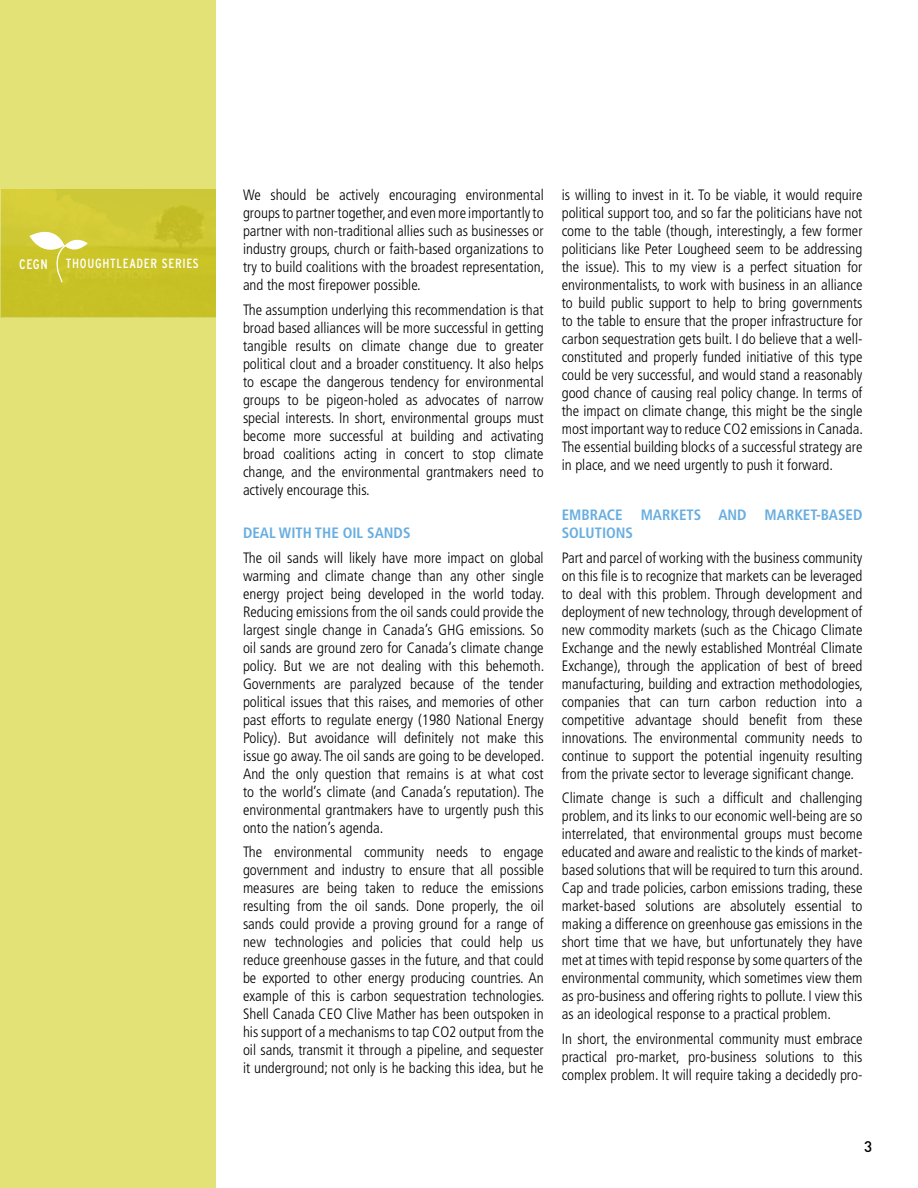
<style>
.page{position:relative;width:918px;height:1188px;background:#fff}
.page>*{position:absolute;margin:0;border:0;box-sizing:border-box;transform-origin:0 0}
.t1{font:500 15.15px "DIN";color:#000}
.t2{font:300 condensed 15px/18px "Frutiger";color:#000;text-align:justify}
.t3{font:700 condensed 15px/18px "Frutiger";color:#68aee0}
.t4{font:condensed 13.8px "Interstate";color:#fff}
.t5{font:condensed 13.35px "Interstate";letter-spacing:.05em;color:#fff}
</style>
<div class="page">
<div style="left:0;top:0;width:216px;height:1187px;background:#e2e277"></div>
<img style="left:0;top:190px;width:216px;height:127px">
<svg style="left:30px;top:223px;width:58px;height:60px"></svg>
<p class="t4" style="left:19px;top:256px;width:15px">CEGN</p>
<p class="t5" style="left:66px;top:256px;width:133px">THOUGHTLEADER SERIES</p>
<p class="t2" style="left:243px;top:186px;width:303px">We should be actively encouraging environmental groups to partner together, and even more importantly to partner with non-traditional allies such as businesses or industry groups, church or faith-based organizations to try to build coalitions with the broadest representation, and the most firepower possible.</p>
<p class="t2" style="left:243px;top:301px;width:302px">The assumption underlying this recommendation is that broad based alliances will be more successful in getting tangible results on climate change due to greater political clout and a broader constituency. It also helps to escape the dangerous tendency for environmental groups to be pigeon-holed as advocates of narrow special interests. In short, environmental groups must become more successful at building and activating broad coalitions acting in concert to stop climate change, and the environmental grantmakers need to actively encourage this.</p>
<p class="t3" style="left:243px;top:524px;width:169px">DEAL WITH THE OIL SANDS</p>
<p class="t2" style="left:243px;top:549px;width:303px">The oil sands will likely have more impact on global warming and climate change than any other single energy project being developed in the world today.<br>Reducing emissions from the oil sands could provide the largest single change in Canada’s GHG emissions. So oil sands are ground zero for Canada’s climate change policy. But we are not dealing with this behemoth.<br>Governments are paralyzed because of the tender political issues that this raises, and memories of other past efforts to regulate energy (1980 National Energy Policy). But avoidance will definitely not make this issue go away. The oil sands are going to be developed.<br>And the only question that remains is at what cost to the world’s climate (and Canada’s reputation). The environmental grantmakers have to urgently push this onto the nation’s agenda.</p>
<p class="t2" style="left:243px;top:843px;width:303px">The environmental community needs to engage government and industry to ensure that all possible measures are being taken to reduce the emissions resulting from the oil sands. Done properly, the oil sands could provide a proving ground for a range of new technologies and policies that could help us reduce greenhouse gasses in the future, and that could be exported to other energy producing countries. An example of this is carbon sequestration technologies.<br>Shell Canada CEO Clive Mather has been outspoken in his support of a mechanisms to tap CO2 output from the oil sands, transmit it through a pipeline, and sequester it underground; not only is he backing this idea, but he</p>
<p class="t2" style="left:562px;top:186px;width:303px">is willing to invest in it. To be viable, it would require political support too, and so far the politicians have not come to the table (though, interestingly, a few former politicians like Peter Lougheed seem to be addressing the issue). This to my view is a perfect situation for environmentalists, to work with business in an alliance to build public support to help to bring governments to the table to ensure that the proper infrastructure for carbon sequestration gets built. I do believe that a well&shy;constituted and properly funded initiative of this type could be very successful, and would stand a reasonably good chance of causing real policy change. In terms of the impact on climate change, this might be the single most important way to reduce CO2 emissions in Canada.<br>The essential building blocks of a successful strategy are in place, and we need urgently to push it forward.</p>
<p class="t3" style="left:562px;top:506px;width:302px">EMBRACE MARKETS AND MARKET-BASED<br>SOLUTIONS</p>
<p class="t2" style="left:562px;top:549px;width:303px">Part and parcel of working with the business community on this file is to recognize that markets can be leveraged to deal with this problem. Through development and deployment of new technology, through development of new commodity markets (such as the Chicago Climate Exchange and the newly established Montréal Climate Exchange), through the application of best of breed manufacturing, building and extraction methodologies, companies that can turn carbon reduction into a competitive advantage should benefit from these innovations. The environmental community needs to continue to support the potential ingenuity resulting from the private sector to leverage significant change.</p>
<p class="t2" style="left:562px;top:789px;width:303px">Climate change is such a difficult and challenging problem, and its links to our economic well-being are so interrelated, that environmental groups must become educated and aware and realistic to the kinds of market&shy;based solutions that will be required to turn this around.<br>Cap and trade policies, carbon emissions trading, these market-based solutions are absolutely essential to making a difference on greenhouse gas emissions in the short time that we have, but unfortunately they have met at times with tepid response by some quarters of the environmental community, which sometimes view them as pro-business and offering rights to pollute. I view this as an ideological response to a practical problem.</p>
<p class="t2" style="left:562px;top:1030px;width:302px">In short, the environmental community must embrace practical pro-market, pro-business solutions to this complex problem. It will require taking a decidedly pro-</p>
<p class="t1" style="left:864px;top:1136px;width:10px">3</p>
</div>
